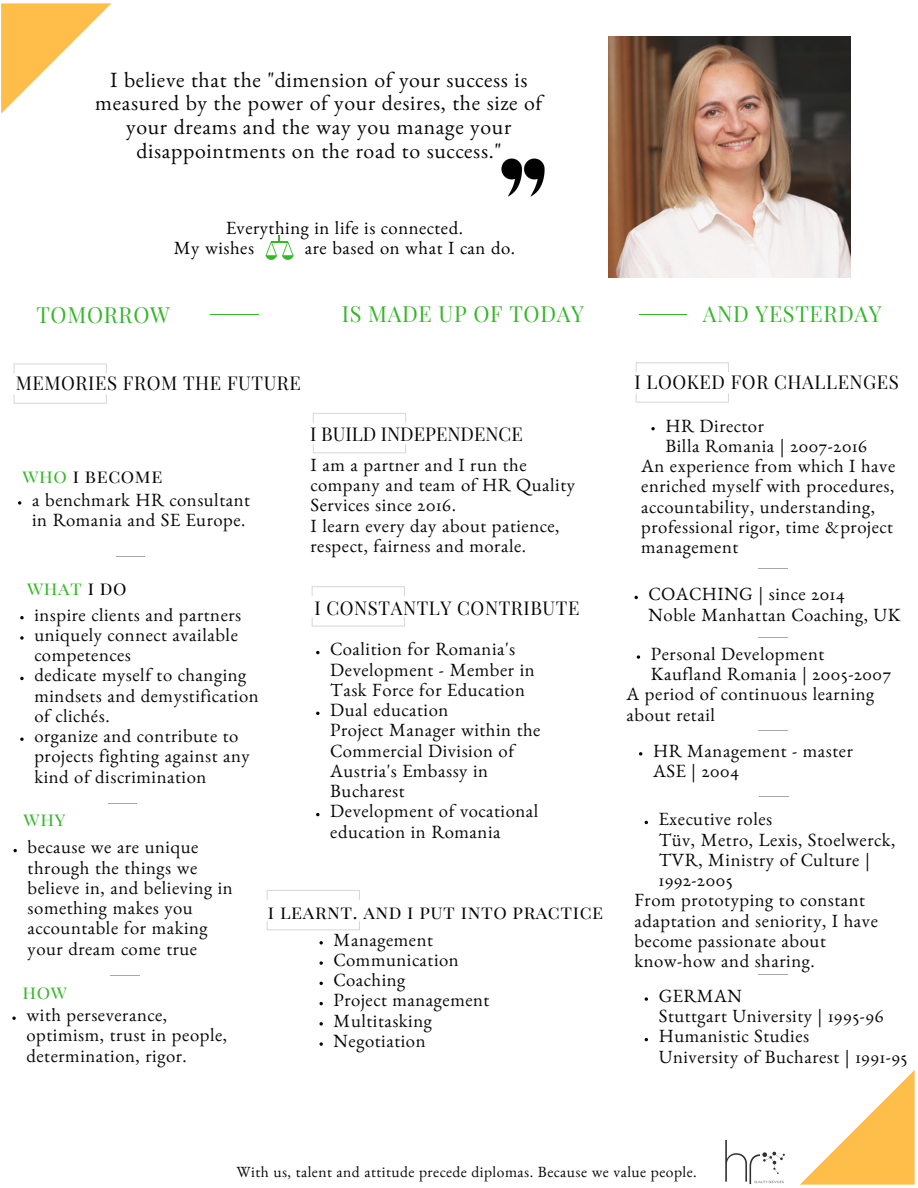
<style>
.page{position:relative;width:918px;height:1188px;background:#fff}
.page>*{position:absolute;margin:0;border:0;box-sizing:border-box;transform-origin:0 0}
.t1{font:21.75px/23.7px "Benne";letter-spacing:.03em;color:#070707;text-align:center}
.t2{font:21.75px "Playfair Display SC";letter-spacing:.03em;color:#35b729}
.t3{font:18.75px/20.2px "Benne";letter-spacing:.03em;color:#070707}
.t4{font:18.75px "Playfair Display SC";letter-spacing:.03em;color:#070707}
.t5{font:18.75px/20.2px "Benne";letter-spacing:.03em;color:#000}
.t6{font:18.75px "Playfair Display SC";color:#070707}
.t7{font:18.75px "Playfair Display SC";letter-spacing:.03em;color:#35b729}
.t8{font:15.6px "Benne";letter-spacing:.03em;color:#070707}
.s1{color:#35b729}
.s2{color:#000}
</style>
<div class="page">
<img style="left:725px;top:1139px;width:60px;height:46px">
<svg style="left:18px;top:501px;width:3px;height:4px"></svg>
<svg style="left:13px;top:849px;width:4px;height:3px"></svg>
<svg style="left:12px;top:1017px;width:4px;height:3px"></svg>
<svg style="left:20px;top:616px;width:4px;height:3px"></svg>
<svg style="left:20px;top:636px;width:4px;height:4px"></svg>
<svg style="left:20px;top:677px;width:4px;height:3px"></svg>
<svg style="left:20px;top:738px;width:4px;height:3px"></svg>
<svg style="left:639px;top:752px;width:3px;height:4px"></svg>
<svg style="left:634px;top:596px;width:4px;height:3px"></svg>
<img style="left:609px;top:36px;width:241px;height:242px">
<img style="left:501px;top:158px;width:44px;height:39px">
<svg style="left:320px;top:941px;width:3px;height:4px"></svg>
<svg style="left:320px;top:961px;width:3px;height:4px"></svg>
<svg style="left:320px;top:1022px;width:3px;height:4px"></svg>
<svg style="left:320px;top:1042px;width:3px;height:4px"></svg>
<svg style="left:651px;top:427px;width:4px;height:3px"></svg>
<svg style="left:637px;top:655px;width:3px;height:4px"></svg>
<svg style="left:108px;top:803px;width:29px;height:1px"></svg>
<svg style="left:110px;top:975px;width:29px;height:1px"></svg>
<svg style="left:758px;top:568px;width:29px;height:1px"></svg>
<svg style="left:758px;top:730px;width:29px;height:1px"></svg>
<svg style="left:759px;top:796px;width:30px;height:1px"></svg>
<svg style="left:758px;top:974px;width:29px;height:1px"></svg>
<svg style="left:1px;top:3px;width:110px;height:111px"></svg>
<svg style="left:800px;top:1070px;width:115px;height:115px"></svg>
<svg style="left:14px;top:363px;width:93px;height:10px"></svg>
<svg style="left:14px;top:395px;width:93px;height:9px"></svg>
<svg style="left:267px;top:890px;width:93px;height:10px"></svg>
<svg style="left:267px;top:921px;width:93px;height:9px"></svg>
<svg style="left:316px;top:651px;width:4px;height:3px"></svg>
<svg style="left:316px;top:712px;width:4px;height:3px"></svg>
<svg style="left:316px;top:813px;width:4px;height:3px"></svg>
<svg style="left:312px;top:586px;width:93px;height:10px"></svg>
<svg style="left:312px;top:617px;width:93px;height:10px"></svg>
<svg style="left:313px;top:413px;width:93px;height:10px"></svg>
<svg style="left:313px;top:444px;width:93px;height:9px"></svg>
<svg style="left:636px;top:362px;width:93px;height:10px"></svg>
<svg style="left:636px;top:393px;width:93px;height:10px"></svg>
<svg style="left:266px;top:235px;width:28px;height:25px"></svg>
<hr style="left:645px;top:314px;width:37px;height:1px;background:#35b729">
<hr style="left:216px;top:314px;width:37px;height:1px;background:#35b729">
<svg style="left:645px;top:997px;width:3px;height:4px"></svg>
<p class="t1" style="left:95px;top:72px;width:449px">I believe that the "dimension of your success is measured by the power of your desires, the size of your dreams and the way you manage your disappointments on the road to success."</p>
<p class="t5" style="left:174px;top:221px;width:291px;text-indent:52px">Everything in life is connected.<br>My wishes</p>
<p class="t5" style="left:305px;top:241px;width:212px">are based on what I can do.</p>
<p class="t2" style="left:36px;top:299px;width:135px">TOMORROW</p>
<p class="t2" style="left:342px;top:298px;width:244px">IS MADE UP OF TODAY</p>
<p class="t2" style="left:703px;top:298px;width:181px">AND YESTERDAY</p>
<p class="t4" style="left:16px;top:370px;width:287px">MEMORIES FROM THE FUTURE</p>
<p class="t4" style="left:22px;top:463px;width:141px"><span class="s1">who</span> i become</p>
<p class="t3" style="left:32px;top:493px;width:219px">a benchmark HR consultant in Romania and SE Europe.</p>
<p class="t7" style="left:27px;top:574px;width:101px">what <span class="s2">i do</span></p>
<p class="t3" style="left:34px;top:608px;width:226px">inspire clients and partners uniquely connect available competences<br>dedicate myself to changing mindsets and demystification of clichés.<br>organize and contribute to projects fighting against any kind of discrimination</p>
<p class="t7" style="left:24px;top:806px;width:43px">why</p>
<p class="t6" style="left:310px;top:420px;width:214px">I BUILD INDEPENDENCE</p>
<p class="t3" style="left:310px;top:458px;width:266px">I am a partner and I run the company and team of HR Quality<br>Services since 2016.<br>I learn every day about patience, respect, fairness and morale.</p>
<p class="t4" style="left:314px;top:595px;width:267px">I CONSTANTLY CONTRIBUTE</p>
<p class="t3" style="left:330px;top:643px;width:212px">Coalition for Romania's<br>Development - Member in<br>Task Force for Education<br>Dual education<br>Project Manager within the<br>Commercial Division of<br>Austria's Embassy in<br>Bucharest<br>Development of vocational education in Romania</p>
<p class="t3" style="left:28px;top:841px;width:207px">because we are unique through the things we believe in, and believing in something makes you accountable for making your dream come true</p>
<p class="t7" style="left:22px;top:978px;width:46px">how</p>
<p class="t3" style="left:27px;top:1008px;width:202px">with perseverance, optimism, trust in people, determination, rigor.</p>
<p class="t4" style="left:268px;top:898px;width:337px">i learnt. and i put into practice</p>
<p class="t3" style="left:334px;top:933px;width:157px">Management<br>Communication<br>Coaching<br>Project management<br>Multitasking<br>Negotiation</p>
<p class="t4" style="left:634px;top:368px;width:266px">I LOOKED FOR CHALLENGES</p>
<p class="t3" style="left:666px;top:419px;width:100px">HR Director</p>
<p class="t3" style="left:666px;top:439px;width:203px">Billa Romania | 2007-2016</p>
<p class="t3" style="left:641px;top:459px;width:256px">An experience from which I have</p>
<p class="t3" style="left:641px;top:480px;width:255px">enriched myself with procedures,</p>
<p class="t3" style="left:641px;top:500px;width:235px">accountability, understanding,</p>
<p class="t3" style="left:641px;top:520px;width:253px">professional rigor, time &amp;project</p>
<p class="t3" style="left:641px;top:540px;width:99px">management</p>
<p class="t3" style="left:649px;top:588px;width:254px">COACHING | since 2014<br>Noble Manhattan Coaching, UK</p>
<p class="t3" style="left:651px;top:647px;width:175px">Personal Development</p>
<p class="t3" style="left:651px;top:668px;width:242px">Kaufland Romania | 2005-2007</p>
<p class="t3" style="left:627px;top:688px;width:249px">A period of continuous learning</p>
<p class="t3" style="left:627px;top:708px;width:90px">about retail</p>
<p class="t3" style="left:653px;top:744px;width:201px">HR Management - master<br>ASE | 2004</p>
<p class="t3" style="left:659px;top:813px;width:115px">Executive roles</p>
<p class="t3" style="left:659px;top:833px;width:238px">Tüv, Metro, Lexis, Stoelwerck,</p>
<p class="t3" style="left:659px;top:853px;width:213px">TVR, Ministry of Culture |</p>
<p class="t3" style="left:659px;top:873px;width:76px">1992-2005</p>
<p class="t3" style="left:634px;top:894px;width:232px">From prototyping to constant</p>
<p class="t3" style="left:634px;top:914px;width:245px">adaptation and seniority, I have</p>
<p class="t3" style="left:634px;top:934px;width:193px">become passionate about</p>
<p class="t3" style="left:634px;top:954px;width:182px">know-how and sharing.</p>
<p class="t3" style="left:659px;top:989px;width:250px">GERMAN<br>Stuttgart University | 1995-96<br>Humanistic Studies<br>University of Bucharest | 1991-95</p>
<p class="t8" style="left:236px;top:1167px;width:462px">With us, talent and attitude precede diplomas. Because we value people.</p>
</div>
